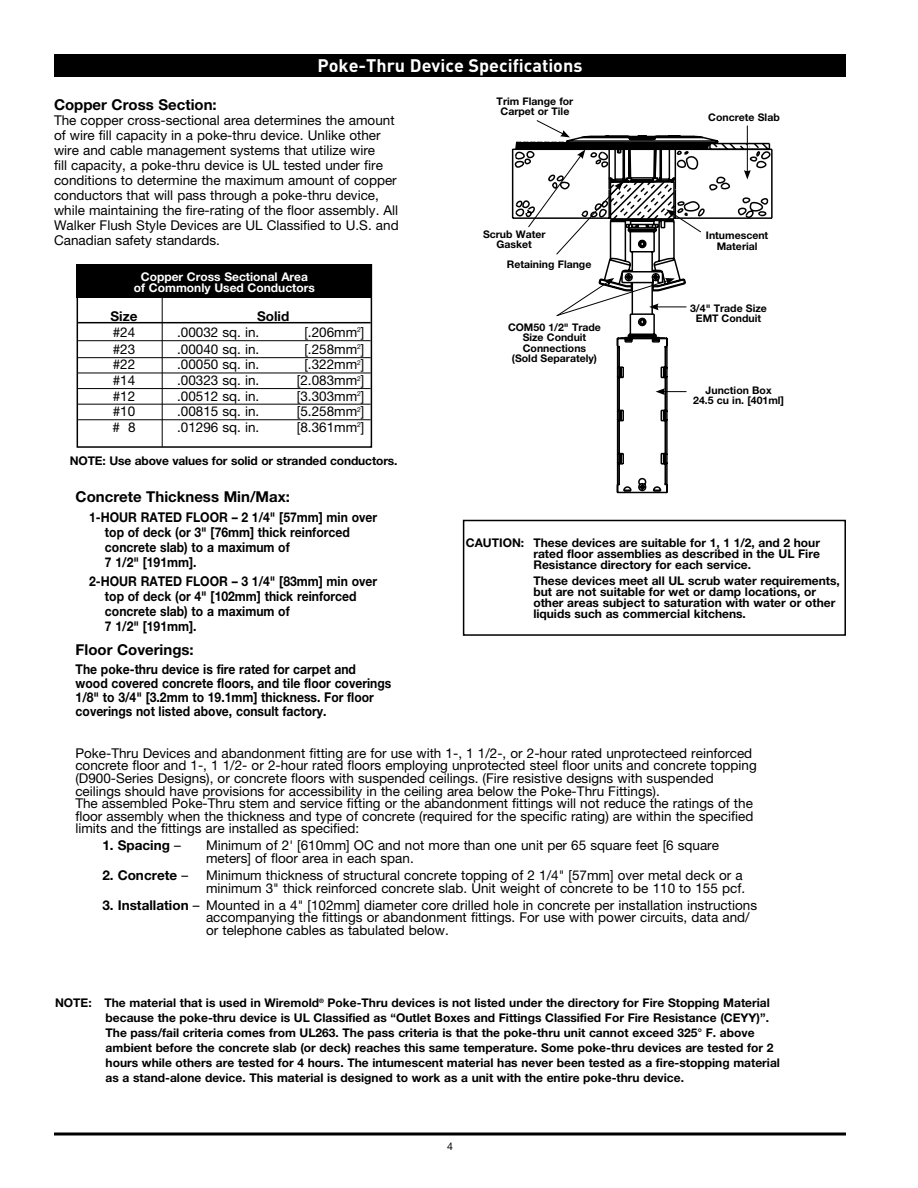
<style>
.page{position:relative;width:918px;height:1188px;background:#fff}
.page>*{position:absolute;margin:0;border:0;box-sizing:border-box;transform-origin:0 0}
.t1{font:700 18px "DIN Pro";color:#fff}
.t2{font:700 15px "Helvetica Neue";color:#000}
.t3{font:13.5px/12.6px "Helvetica Neue";color:#000}
.t4{font:700 13.5px/15px "Helvetica Neue";color:#000;scale:.9 1}
.t5{font:700 13.5px "Helvetica Neue";color:#000}
.t6{font:700 12px/11.2px "Helvetica Neue";color:#000}
.t7{font:700 12px/11.2px "Helvetica Neue";color:#fff;text-align:center}
.t8{font:700 10.5px/10.5px "Helvetica Neue";color:#000;text-align:center}
.t9{font:10.5px "Helvetica Neue";color:#000}
.s1{font-weight:400}
.s2{font-weight:700}
</style>
<div class="page">
<svg style="left:54px;top:1132px;width:792px;height:4px"></svg>
<div style="left:54px;top:54px;width:792px;height:23px;background:#000"></div>
<hr style="left:78px;top:322px;width:293px;height:1px;background:#000">
<hr style="left:78px;top:340px;width:293px;height:1px;background:#000">
<hr style="left:78px;top:357px;width:293px;height:1px;background:#000">
<hr style="left:78px;top:373px;width:293px;height:1px;background:#000">
<hr style="left:78px;top:388px;width:293px;height:1px;background:#000">
<hr style="left:78px;top:404px;width:293px;height:1px;background:#000">
<hr style="left:78px;top:419px;width:293px;height:1px;background:#000">
<div style="left:77px;top:264px;width:295px;height:184px;border:2px solid #000"></div>
<div style="left:77px;top:264px;width:295px;height:33px;background:#000"></div>
<hr style="left:162px;top:297px;width:1px;height:150px;background:#000">
<svg style="left:512px;top:120px;width:261px;height:373px"></svg>
<div style="left:463px;top:520px;width:383px;height:116px;border:2px solid #000"></div>
<h1 class="t1" style="left:318px;top:53px;width:266px">Poke-Thru Device Specifications</h1>
<p class="t2" style="left:54px;top:95px;width:164px">Copper Cross Section:</p>
<p class="t3" style="left:54px;top:113px;width:346px;line-height:15px">The copper cross-sectional area determines the amount of wire fill capacity in a poke-thru device. Unlike other wire and cable management systems that utilize wire<br>fill capacity, a poke-thru device is UL tested under fire conditions to determine the maximum amount of copper conductors that will pass through a poke-thru device, while maintaining the fire-rating of the floor assembly. All Walker Flush Style Devices are UL Classified to U.S. and Canadian safety standards.</p>
<p class="t7" style="left:134px;top:270px;width:182px">Copper Cross Sectional Area of Commonly Used Conductors</p>
<p class="t5" style="left:111px;top:308px;width:28px">Size</p>
<p class="t5" style="left:257px;top:308px;width:34px">Solid</p>
<p class="t3" style="left:113px;top:326px;width:24px">#24</p>
<p class="t3" style="left:177px;top:326px;width:84px">.00032 sq. in.</p>
<p class="t3" style="left:304px;top:326px;width:62px">[.206mm<sup>2</sup>]</p>
<p class="t3" style="left:113px;top:343px;width:24px">#23</p>
<p class="t3" style="left:177px;top:343px;width:84px">.00040 sq. in.</p>
<p class="t3" style="left:304px;top:343px;width:62px">[.258mm<sup>2</sup>]</p>
<p class="t3" style="left:113px;top:358px;width:24px">#22</p>
<p class="t3" style="left:177px;top:358px;width:84px">.00050 sq. in.</p>
<p class="t3" style="left:304px;top:358px;width:62px">[.322mm<sup>2</sup>]</p>
<p class="t3" style="left:113px;top:374px;width:24px">#14</p>
<p class="t3" style="left:177px;top:374px;width:84px">.00323 sq. in.</p>
<p class="t3" style="left:297px;top:374px;width:69px">[2.083mm<sup>2</sup>]</p>
<p class="t3" style="left:113px;top:389px;width:24px">#12</p>
<p class="t3" style="left:177px;top:389px;width:84px">.00512 sq. in.</p>
<p class="t3" style="left:297px;top:389px;width:69px">[3.303mm<sup>2</sup>]</p>
<p class="t3" style="left:113px;top:405px;width:24px">#10</p>
<p class="t3" style="left:177px;top:405px;width:84px">.00815 sq. in.</p>
<p class="t3" style="left:297px;top:405px;width:69px">[5.258mm<sup>2</sup>]</p>
<p class="t3" style="left:112px;top:421px;width:25px"># 8</p>
<p class="t3" style="left:177px;top:421px;width:84px">.01296 sq. in.</p>
<p class="t3" style="left:297px;top:421px;width:69px">[8.361mm<sup>2</sup>]</p>
<p class="t6" style="left:70px;top:455px;width:329px">NOTE: Use above values for solid or stranded conductors.</p>
<p class="t8" style="left:497px;top:95px;width:78px">Trim Flange for<br>Carpet or Tile</p>
<p class="t8" style="left:483px;top:229px;width:64px">Scrub Water<br>Gasket</p>
<p class="t8" style="left:507px;top:259px;width:86px">Retaining Flange</p>
<p class="t8" style="left:508px;top:321px;width:94px">COM50 1/2" Trade<br>Size Conduit<br>Connections<br>(Sold Separately)</p>
<p class="t8" style="left:708px;top:112px;width:73px">Concrete Slab</p>
<p class="t8" style="left:706px;top:230px;width:64px">Intumescent<br>Material</p>
<p class="t8" style="left:690px;top:302px;width:78px">3/4" Trade Size<br>EMT Conduit</p>
<p class="t8" style="left:693px;top:385px;width:92px">Junction Box<br>24.5 cu in. [401ml]</p>
<p class="t2" style="left:76px;top:488px;width:216px">Concrete Thickness Min/Max:</p>
<p class="t4" style="left:105px;top:509px;width:304px;text-indent:-16px">1-HOUR RATED FLOOR – 2 1/4" [57mm] min over top of deck (or 3" [76mm] thick reinforced concrete slab) to a maximum of<br>7 1/2" [191mm].</p>
<p class="t4" style="left:105px;top:574px;width:304px;text-indent:-16px">2-HOUR RATED FLOOR – 3 1/4" [83mm] min over top of deck (or 4" [102mm] thick reinforced concrete slab) to a maximum of<br>7 1/2" [191mm].</p>
<p class="t2" style="left:76px;top:641px;width:120px">Floor Coverings:</p>
<p class="t4" style="left:76px;top:662px;width:352px;line-height:14px">The poke-thru device is fire rated for carpet and wood covered concrete floors, and tile floor coverings 1/8" to 3/4" [3.2mm to 19.1mm] thickness. For floor coverings not listed above, consult factory.</p>
<p class="t6" style="left:533px;top:536px;width:288px;text-align:justify;text-indent:-68px">CAUTION: These devices are suitable for 1, 1 1/2, and 2 hour rated floor assemblies as described in the UL Fire Resistance directory for each service.</p>
<p class="t6" style="left:533px;top:575px;width:308px">These devices meet all UL scrub water requirements, but are not suitable for wet or damp locations, or other areas subject to saturation with water or other liquids such as commercial kitchens.</p>
<p class="t3" style="left:75px;top:746px;width:683px">Poke-Thru Devices and abandonment fitting are for use with 1-, 1 1/2-, or 2-hour rated unprotecteed reinforced concrete floor and 1-, 1 1/2- or 2-hour rated floors employing unprotected steel floor units and concrete topping (D900-Series Designs), or concrete floors with suspended ceilings. (Fire resistive designs with suspended ceilings should have provisions for accessibility in the ceiling area below the Poke-Thru Fittings).<br>The assembled Poke-Thru stem and service fitting or the abandonment fittings will not reduce the ratings of the floor assembly when the thickness and type of concrete (required for the specific rating) are within the specified limits and the fittings are installed as specified:</p>
<p class="t5" style="left:102px;top:837px;width:80px">1. Spacing <span class="s1">–</span></p>
<p class="t3" style="left:206px;top:839px;width:515px">Minimum of 2' [610mm] OC and not more than one unit per 65 square feet [6 square meters] of floor area in each span.</p>
<p class="t5" style="left:102px;top:867px;width:87px">2. Concrete <span class="s1">–</span></p>
<p class="t3" style="left:206px;top:869px;width:541px">Minimum thickness of structural concrete topping of 2 1/4" [57mm] over metal deck or a minimum 3" thick reinforced concrete slab. Unit weight of concrete to be 110 to 155 pcf.</p>
<p class="t3" style="left:206px;top:899px;width:553px;text-indent:-104px"><span class="s2">3. Installation</span> – Mounted in a 4" [102mm] diameter core drilled hole in concrete per installation instructions accompanying the fittings or abandonment fittings. For use with power circuits, data and/ or telephone cables as tabulated below.</p>
<p class="t6" style="left:106px;top:995px;width:676px;line-height:15px;text-indent:-51px">NOTE: The material that is used in Wiremold<sup>®</sup> Poke-Thru devices is not listed under the directory for Fire Stopping Material because the poke-thru device is UL Classified as “Outlet Boxes and Fittings Classified For Fire Resistance (CEYY)”.<br>The pass/fail criteria comes from UL263. The pass criteria is that the poke-thru unit cannot exceed 325° F. above ambient before the concrete slab (or deck) reaches this same temperature. Some poke-thru devices are tested for 2 hours while others are tested for 4 hours. The intumescent material has never been tested as a fire-stopping material as a stand-alone device. This material is designed to work as a unit with the entire poke-thru device.</p>
<p class="t9" style="left:447px;top:1140px;width:7px">4</p>
</div>
